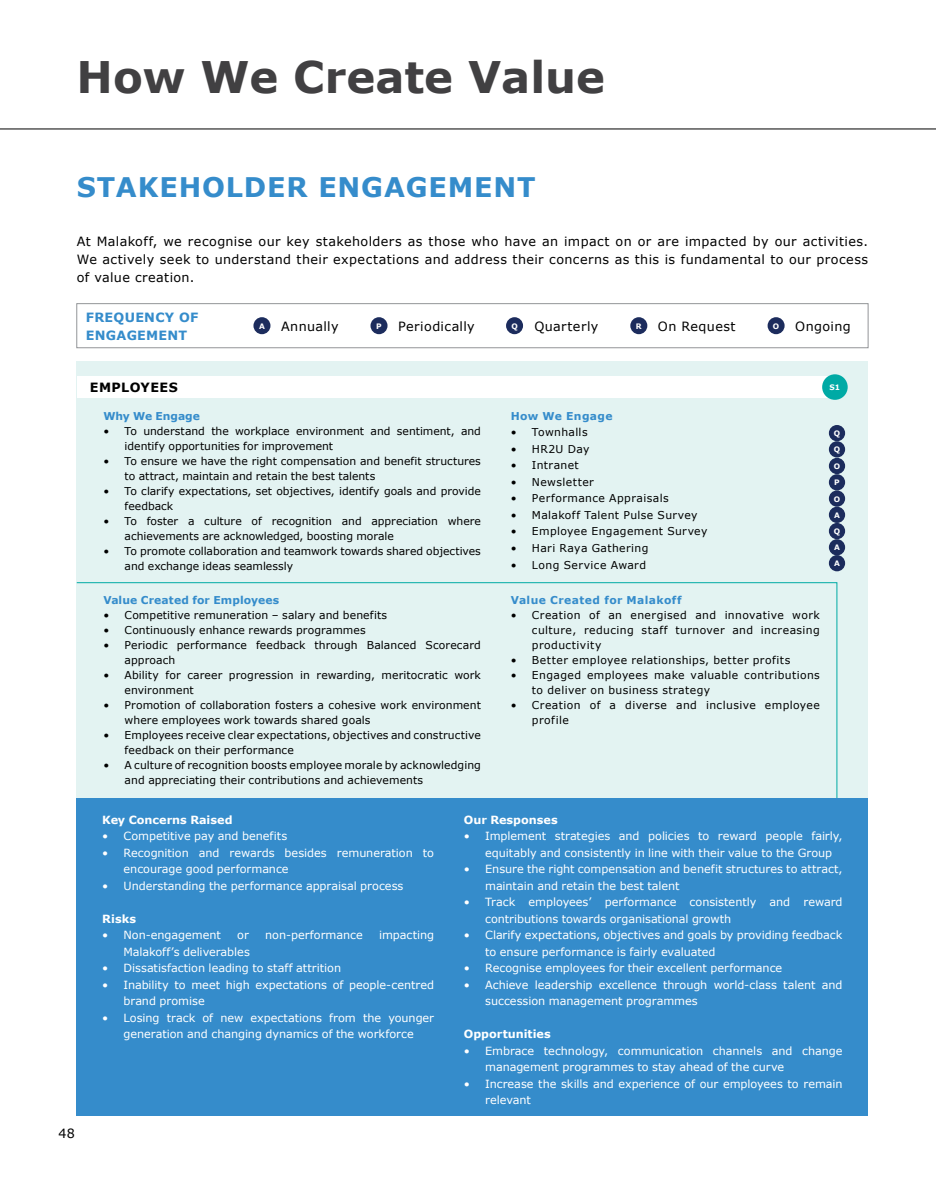
<style>
.page{position:relative;width:936px;height:1191px;background:#fff}
.page>*{position:absolute;margin:0;border:0;box-sizing:border-box;transform-origin:0 0}
.t1{font:700 43.5px "Verdana";color:#414042}
.t2{font:700 27px "Verdana";letter-spacing:.03em;color:#358ccb}
.t3{font:12.75px/18px "Verdana";letter-spacing:.03em;color:#000;text-align:justify}
.t4{font:700 12.75px/18px "Verdana";letter-spacing:.02em;color:#358ccb}
.t5{font:700 12.75px "Verdana";letter-spacing:.035em;color:#000}
.t6{font:11.25px/16.5px "Verdana";letter-spacing:-.005em;color:#fff}
.t7{font:700 11.25px "Verdana";color:#fff}
.t8{font:10.8px/15px "Verdana";letter-spacing:.01em;color:#000}
.t9{font:10.8px/15px "Verdana";letter-spacing:.035em;color:#000}
.t10{font:10.8px "Verdana";letter-spacing:.04em;color:#000}
.t11{font:10.8px "Verdana";letter-spacing:.03em;color:#000}
.t12{font:700 10.8px "Verdana";letter-spacing:.035em;color:#358ccb}
.t13{font:700 10.8px "Verdana";letter-spacing:.015em;color:#358ccb}
.t14{font:700 10.8px "Verdana";letter-spacing:-.005em;color:#358ccb}
.t15{font:700 7.5px/16px "Verdana";color:#fff;text-align:justify}
</style>
<div class="page">
<hr style="left:0;top:129px;width:935px;height:1px;background:#000">
<div style="left:77px;top:303px;width:791px;height:45px;border:1px solid #939598"></div>
<div style="left:253px;top:317px;width:17px;height:17px;background:#1c2c5d;border-radius:50%"></div>
<div style="left:370px;top:317px;width:17px;height:17px;background:#1c2c5d;border-radius:50%"></div>
<div style="left:506px;top:317px;width:17px;height:17px;background:#1c2c5d;border-radius:50%"></div>
<div style="left:630px;top:317px;width:17px;height:17px;background:#1c2c5d;border-radius:50%"></div>
<div style="left:767px;top:317px;width:17px;height:17px;background:#1c2c5d;border-radius:50%"></div>
<div style="left:77px;top:361px;width:791px;height:437px;background:#e3f3f2"></div>
<div style="left:77px;top:376px;width:754px;height:22px;background:#fff"></div>
<div style="left:828px;top:474px;width:17px;height:16px;background:#1c2c5d;border-radius:50%"></div>
<div style="left:828px;top:425px;width:17px;height:16px;background:#1c2c5d;border-radius:50%"></div>
<div style="left:828px;top:490px;width:17px;height:17px;background:#1c2c5d;border-radius:50%"></div>
<div style="left:828px;top:441px;width:17px;height:16px;background:#1c2c5d;border-radius:50%"></div>
<div style="left:828px;top:458px;width:17px;height:16px;background:#1c2c5d;border-radius:50%"></div>
<div style="left:828px;top:507px;width:17px;height:16px;background:#1c2c5d;border-radius:50%"></div>
<div style="left:828px;top:523px;width:17px;height:16px;background:#1c2c5d;border-radius:50%"></div>
<div style="left:828px;top:539px;width:17px;height:16px;background:#1c2c5d;border-radius:50%"></div>
<div style="left:828px;top:555px;width:17px;height:16px;background:#1c2c5d;border-radius:50%"></div>
<svg style="left:76px;top:582px;width:761px;height:216px"></svg>
<div style="left:77px;top:798px;width:791px;height:317px;background:#358ccb"></div>
<div style="left:822px;top:374px;width:25px;height:26px;background:#00aaa5;border-radius:50%"></div>
<h1 class="t1" style="left:77px;top:49px;width:530px">How We Create Value</h1>
<h2 class="t2" style="left:77px;top:170px;width:460px">STAKEHOLDER ENGAGEMENT</h2>
<p class="t3" style="left:77px;top:233px;width:792px">At Malakoff, we recognise our key stakeholders as those who have an impact on or are impacted by our activities.<br>We actively seek to understand their expectations and address their concerns as this is fundamental to our process of value creation.</p>
<p class="t4" style="left:86px;top:308px;width:114px">FREQUENCY OF<br>ENGAGEMENT</p>
<p class="t15" style="left:259px;top:318px;width:7px">A</p>
<p class="t3" style="left:281px;top:317px;width:59px">Annually</p>
<p class="t15" style="left:376px;top:318px;width:7px">P</p>
<p class="t3" style="left:398px;top:317px;width:78px">Periodically</p>
<p class="t15" style="left:511px;top:318px;width:8px">Q</p>
<p class="t3" style="left:534px;top:317px;width:65px">Quarterly</p>
<p class="t15" style="left:636px;top:318px;width:7px">R</p>
<p class="t3" style="left:658px;top:317px;width:79px">On Request</p>
<p class="t15" style="left:772px;top:318px;width:8px">O</p>
<p class="t3" style="left:795px;top:317px;width:57px">Ongoing</p>
<p class="t5" style="left:90px;top:379px;width:89px">EMPLOYEES</p>
<p class="t14" style="left:103px;top:409px;width:98px">Why We Engage</p>
<p class="t8" style="left:125px;top:424px;width:358px;text-indent:-21px">• To understand the workplace environment and sentiment, and identify opportunities for improvement</p>
<p class="t8" style="left:125px;top:454px;width:358px;text-indent:-21px">• To ensure we have the right compensation and benefit structures to attract, maintain and retain the best talents</p>
<p class="t8" style="left:125px;top:484px;width:358px;text-indent:-21px">• To clarify expectations, set objectives, identify goals and provide feedback</p>
<p class="t8" style="left:125px;top:514px;width:358px;text-indent:-21px">• To foster a culture of recognition and appreciation where achievements are acknowledged, boosting morale</p>
<p class="t8" style="left:125px;top:544px;width:358px;text-indent:-21px">• To promote collaboration and teamwork towards shared objectives and exchange ideas seamlessly</p>
<p class="t13" style="left:103px;top:592px;width:177px">Value Created for Employees</p>
<p class="t8" style="left:103px;top:607px;width:285px">• Competitive remuneration – salary and benefits</p>
<p class="t8" style="left:103px;top:622px;width:264px">• Continuously enhance rewards programmes</p>
<p class="t8" style="left:125px;top:637px;width:358px;text-indent:-21px">• Periodic performance feedback through Balanced Scorecard approach</p>
<p class="t8" style="left:125px;top:667px;width:358px;text-indent:-21px">• Ability for career progression in rewarding, meritocratic work environment</p>
<p class="t8" style="left:125px;top:697px;width:358px;text-indent:-21px">• Promotion of collaboration fosters a cohesive work environment where employees work towards shared goals</p>
<p class="t8" style="left:125px;top:727px;width:358px;text-indent:-21px">• Employees receive clear expectations, objectives and constructive feedback on their performance</p>
<p class="t8" style="left:125px;top:757px;width:358px;text-indent:-21px">• A culture of recognition boosts employee morale by acknowledging and appreciating their contributions and achievements</p>
<p class="t12" style="left:510px;top:409px;width:103px">How We Engage</p>
<p class="t11" style="left:510px;top:425px;width:78px">• Townhalls</p>
<p class="t8" style="left:510px;top:442px;width:80px">• HR2U Day</p>
<p class="t9" style="left:510px;top:458px;width:70px">• Intranet</p>
<p class="t10" style="left:510px;top:475px;width:85px">• Newsletter</p>
<p class="t10" style="left:510px;top:491px;width:159px">• Performance Appraisals</p>
<p class="t11" style="left:510px;top:508px;width:188px">• Malakoff Talent Pulse Survey</p>
<p class="t9" style="left:510px;top:524px;width:198px">• Employee Engagement Survey</p>
<p class="t9" style="left:510px;top:541px;width:139px">• Hari Raya Gathering</p>
<p class="t9" style="left:510px;top:557px;width:137px">• Long Service Award</p>
<p class="t12" style="left:510px;top:592px;width:172px">Value Created for Malakoff</p>
<p class="t8" style="left:532px;top:607px;width:289px;text-align:justify;text-indent:-21px">• Creation of an energised and innovative work culture, reducing staff turnover and increasing productivity</p>
<p class="t10" style="left:510px;top:653px;width:281px">• Better employee relationships, better profits</p>
<p class="t9" style="left:532px;top:667px;width:289px;text-indent:-21px">• Engaged employees make valuable contributions to deliver on business strategy</p>
<p class="t9" style="left:532px;top:697px;width:289px;text-indent:-21px">• Creation of a diverse and inclusive employee profile</p>
<p class="t15" style="left:829px;top:379px;width:12px">S1</p>
<p class="t15" style="left:833px;top:425px;width:8px">Q</p>
<p class="t15" style="left:833px;top:442px;width:8px">Q</p>
<p class="t15" style="left:833px;top:458px;width:8px">O</p>
<p class="t15" style="left:834px;top:475px;width:7px">P</p>
<p class="t15" style="left:833px;top:491px;width:8px">O</p>
<p class="t15" style="left:833px;top:507px;width:8px">A Q A A</p>
<p class="t7" style="left:102px;top:812px;width:132px">Key Concerns Raised</p>
<p class="t6" style="left:102px;top:828px;width:186px">• Competitive pay and benefits</p>
<p class="t6" style="left:123px;top:844px;width:312px;text-indent:-21px">• Recognition and rewards besides remuneration to encourage good performance</p>
<p class="t6" style="left:102px;top:877px;width:303px">• Understanding the performance appraisal process</p>
<p class="t7" style="left:102px;top:911px;width:35px">Risks</p>
<p class="t6" style="left:102px;top:927px;width:120px">• Non-engagement</p>
<p class="t6" style="left:237px;top:927px;width:13px">or</p>
<p class="t6" style="left:265px;top:927px;width:99px">non-performance</p>
<p class="t6" style="left:379px;top:927px;width:56px">impacting</p>
<p class="t6" style="left:123px;top:943px;width:128px">Malakoff’s deliverables</p>
<p class="t6" style="left:102px;top:960px;width:240px">• Dissatisfaction leading to staff attrition</p>
<p class="t6" style="left:123px;top:976px;width:312px;text-indent:-21px">• Inability to meet high expectations of people-centred brand promise</p>
<p class="t6" style="left:102px;top:1009px;width:333px;text-align:center">• Losing track of new expectations from the younger generation and changing dynamics of the workforce</p>
<p class="t3" style="left:59px;top:1124px;width:18px">48</p>
<p class="t7" style="left:464px;top:812px;width:95px">Our Responses</p>
<p class="t6" style="left:485px;top:828px;width:359px;text-indent:-21px">• Implement strategies and policies to reward people fairly, equitably and consistently in line with their value to the Group</p>
<p class="t6" style="left:485px;top:861px;width:359px;text-indent:-21px">• Ensure the right compensation and benefit structures to attract, maintain and retain the best talent</p>
<p class="t6" style="left:485px;top:894px;width:359px;text-indent:-21px">• Track employees’ performance consistently and reward contributions towards organisational growth</p>
<p class="t6" style="left:485px;top:927px;width:359px;text-indent:-21px">• Clarify expectations, objectives and goals by providing feedback to ensure performance is fairly evaluated</p>
<p class="t6" style="left:464px;top:960px;width:320px">• Recognise employees for their excellent performance</p>
<p class="t6" style="left:485px;top:976px;width:359px;text-indent:-21px">• Achieve leadership excellence through world-class talent and succession management programmes</p>
<p class="t7" style="left:464px;top:1027px;width:88px">Opportunities</p>
<p class="t6" style="left:485px;top:1042px;width:359px;text-indent:-21px">• Embrace technology, communication channels and change management programmes to stay ahead of the curve</p>
<p class="t6" style="left:485px;top:1075px;width:359px;text-indent:-21px">• Increase the skills and experience of our employees to remain relevant</p>
</div>
